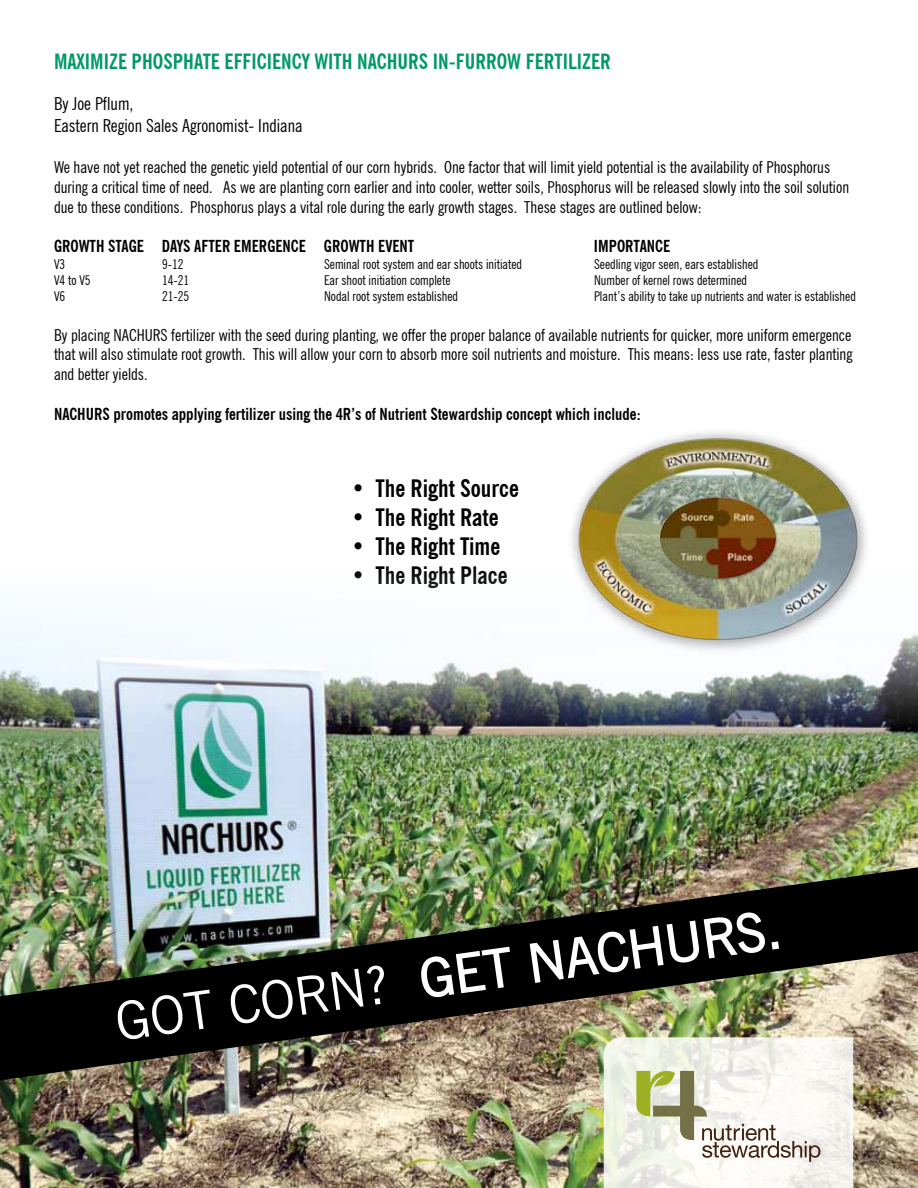
<style>
.page{position:relative;width:918px;height:1188px;background:#fff}
.page>*{position:absolute;margin:0;border:0;box-sizing:border-box;transform-origin:0 0}
.t1{font:52.5px "News Gothic BT";color:#fff}
.t2{font:700 condensed 24px "News Gothic BT";color:#000}
.t3{font:700 condensed 21px "News Gothic BT";color:#096}
.t4{font:condensed 18px/21.6px "News Gothic BT";color:#000}
.t5{font:condensed 16.5px/19.8px "News Gothic BT";color:#000}
.t6{font:700 condensed 16.5px "News Gothic BT";color:#000}
.t7{font:condensed 13.5px "News Gothic BT";color:#000}
</style>
<div class="page">
<img style="left:0;top:617px;width:918px;height:571px">
<img style="left:0;top:867px;width:918px;height:213px">
<svg style="left:420px;top:946px;width:91px;height:52px;background:#2b2b2b"></svg>
<svg style="left:529px;top:911px;width:251px;height:73px;background:#232421"></svg>
<svg style="left:604px;top:1037px;width:249px;height:151px"></svg>
<img style="left:555px;top:432px;width:326px;height:244px">
<img style="left:555px;top:485px;width:326px;height:101px">
<p class="t3" style="left:54px;top:49px;width:558px">Maximize Phosphate efficiency with NACHURS In-furrow fertilizer</p>
<p class="t4" style="left:54px;top:93px;width:250px">By Joe Pflum,<br>Eastern Region Sales Agronomist- Indiana</p>
<p class="t5" style="left:54px;top:157px;width:797px">We have not yet reached the genetic yield potential of our corn hybrids. One factor that will limit yield potential is the availability of Phosphorus during a critical time of need. As we are planting corn earlier and into cooler, wetter soils, Phosphorus will be released slowly into the soil solution due to these conditions. Phosphorus plays a vital role during the early growth stages. These stages are outlined below:</p>
<p class="t6" style="left:54px;top:236px;width:399px">Growth Stage Days After Emergence Growth Event I</p>
<p class="t6" style="left:598px;top:236px;width:74px">mportance</p>
<p class="t7" style="left:54px;top:256px;width:13px">V3</p>
<p class="t7" style="left:162px;top:256px;width:23px">9-12</p>
<p class="t7" style="left:324px;top:256px;width:200px">Seminal root system and ear shoots initiated</p>
<p class="t7" style="left:594px;top:256px;width:166px">Seedling vigor seen, ears established</p>
<p class="t7" style="left:54px;top:272px;width:38px">V4 to V5</p>
<p class="t7" style="left:162px;top:272px;width:29px">14-21</p>
<p class="t7" style="left:324px;top:272px;width:128px">Ear shoot initiation complete</p>
<p class="t7" style="left:594px;top:272px;width:155px">Number of kernel rows determined</p>
<p class="t7" style="left:54px;top:288px;width:13px">V6</p>
<p class="t7" style="left:162px;top:288px;width:29px">21-25</p>
<p class="t7" style="left:324px;top:288px;width:136px">Nodal root system established</p>
<p class="t7" style="left:594px;top:288px;width:263px">Plant’s ability to take up nutrients and water is established</p>
<p class="t5" style="left:54px;top:325px;width:800px;text-align:justify">By placing NACHURS fertilizer with the seed during planting, we offer the proper balance of available nutrients for quicker, more uniform emergence that will also stimulate root growth. This will allow your corn to absorb more soil nutrients and moisture. This means: less use rate, faster planting and better yields.</p>
<p class="t6" style="left:54px;top:404px;width:588px">NACHURS promotes applying fertilizer using the 4R’s of Nutrient Stewardship concept which include:</p>
<h2 class="t2" style="left:351px;top:474px;width:169px">• The Right Source</h2>
<h2 class="t2" style="left:351px;top:503px;width:149px">• The Right Rate</h2>
<h2 class="t2" style="left:351px;top:532px;width:151px">• The Right Time</h2>
<h2 class="t2" style="left:351px;top:560px;width:158px">• The Right Place</h2>
<h1 class="t1" style="left:111px;top:991px;width:673px;rotate:-8deg">GOT CORN? GET NACHURS.</h1>
</div>
